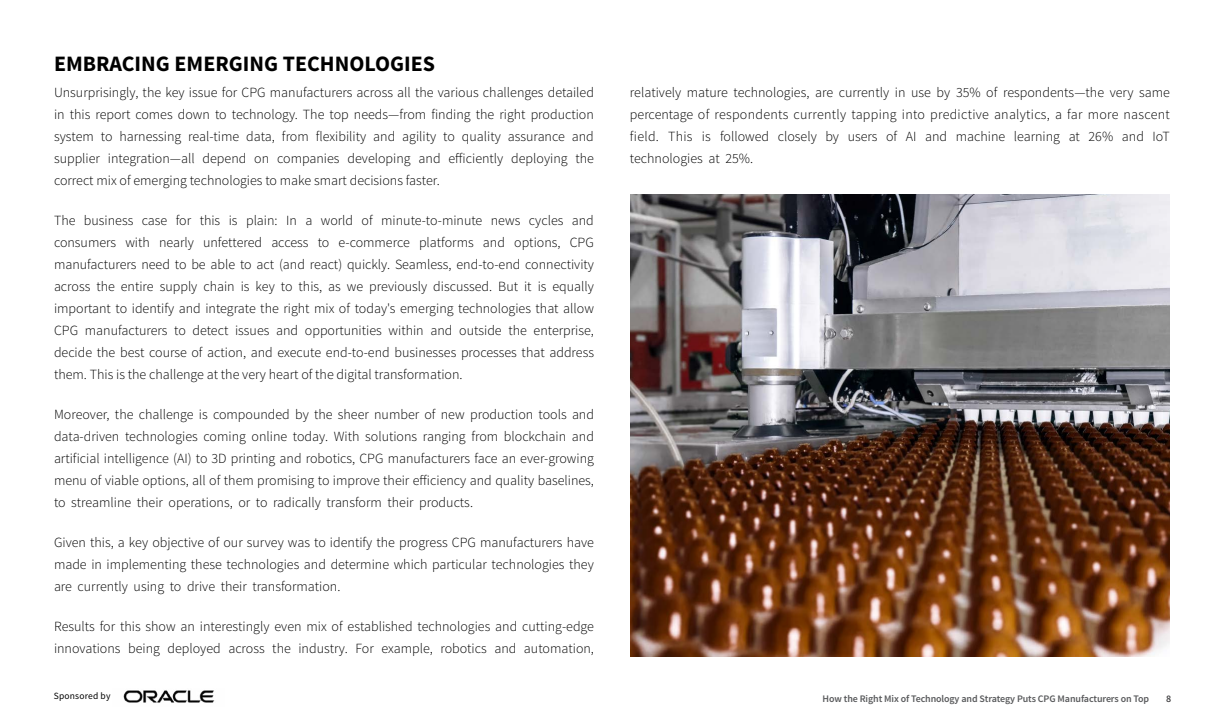
<style>
.page{position:relative;width:1224px;height:720px;background:#fff}
.page>*{position:absolute;margin:0;border:0;box-sizing:border-box;transform-origin:0 0}
.t1{font:700 22px "Source Sans Pro";color:#000}
.t2{font:300 14px/22px "Source Sans Pro";color:#000;text-align:justify}
.t3{font:600 10px "Source Sans Pro";letter-spacing:-.01em;color:#58595b}
.t4{font:600 10px "Source Sans Pro";color:#414042}
.t5{font:9.5px "Source Sans Pro";letter-spacing:.02em;color:#000}
</style>
<div class="page">
<img style="left:123px;top:690px;width:92px;height:13px">
<img style="left:630px;top:194px;width:539px;height:462px">
<h1 class="t1" style="left:54px;top:49px;width:383px">EMBRACING EMERGING TECHNOLOGIES</h1>
<p class="t2" style="left:54px;top:81px;width:542px">Unsurprisingly, the key issue for CPG manufacturers across all the various challenges detailed in this report comes down to technology. The top needs—from finding the right production system to harnessing real-time data, from flexibility and agility to quality assurance and supplier integration—all depend on companies developing and efficiently deploying the correct mix of emerging technologies to make smart decisions faster.</p>
<p class="t2" style="left:54px;top:209px;width:542px">The business case for this is plain: In a world of minute-to-minute news cycles and consumers with nearly unfettered access to e-commerce platforms and options, CPG manufacturers need to be able to act (and react) quickly. Seamless, end-to-end connectivity across the entire supply chain is key to this, as we previously discussed. But it is equally important to identify and integrate the right mix of today's emerging technologies that allow CPG manufacturers to detect issues and opportunities within and outside the enterprise, decide the best course of action, and execute end-to-end businesses processes that address them. This is the challenge at the very heart of the digital transformation.</p>
<p class="t2" style="left:54px;top:403px;width:542px">Moreover, the challenge is compounded by the sheer number of new production tools and data-driven technologies coming online today. With solutions ranging from blockchain and artificial intelligence (AI) to 3D printing and robotics, CPG manufacturers face an ever-growing menu of viable options, all of them promising to improve their efficiency and quality baselines, to streamline their operations, or to radically transform their products.</p>
<p class="t2" style="left:54px;top:531px;width:541px">Given this, a key objective of our survey was to identify the progress CPG manufacturers have made in implementing these technologies and determine which particular technologies they are currently using to drive their transformation.</p>
<p class="t2" style="left:54px;top:615px;width:542px">Results for this show an interestingly even mix of established technologies and cutting-edge innovations being deployed across the industry. For example, robotics and automation,</p>
<p class="t5" style="left:54px;top:690px;width:58px">Sponsored by</p>
<p class="t2" style="left:630px;top:81px;width:542px">relatively mature technologies, are currently in use by 35% of respondents—the very same percentage of respondents currently tapping into predictive analytics, a far more nascent field. This is followed closely by users of AI and machine learning at 26% and IoT technologies at 25%.</p>
<p class="t3" style="left:823px;top:693px;width:328px">How the Right Mix of Technology and Strategy Puts CPG Manufacturers on Top</p>
<p class="t4" style="left:1166px;top:693px;width:7px">8</p>
</div>
